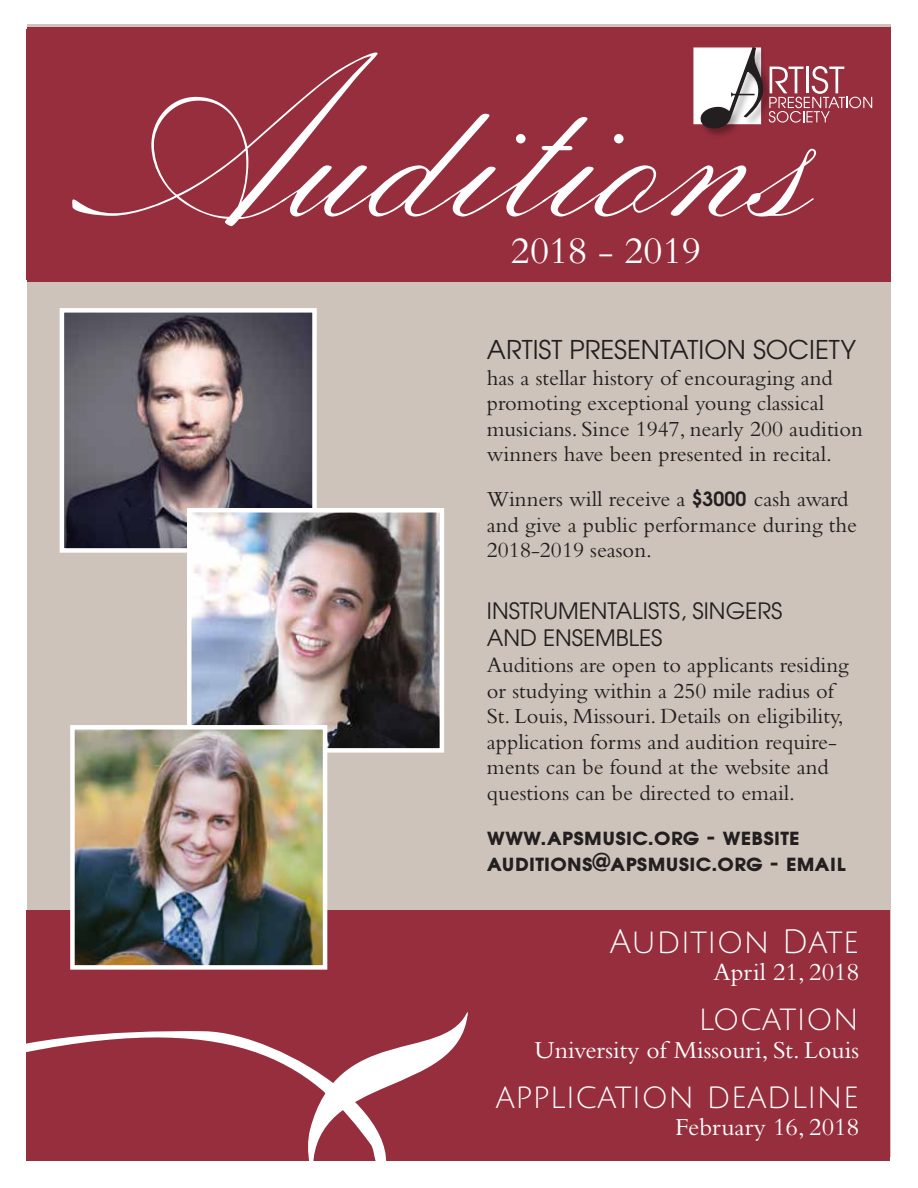
<style>
.page{position:relative;width:918px;height:1188px;background:#fff}
.page>*{position:absolute;margin:0;border:0;box-sizing:border-box;transform-origin:0 0}
.t1{font:252px "AT Sackers Italian Script";color:#fff}
.t2{font:39px "Bembo";color:#fff}
.t3{font:33px "Julius Sans One";color:#fff}
.t4{font:25.8px "Te X Gyre Adventor";color:#231f20}
.t5{font:25.5px "Bembo";color:#fff}
.t6{font:700 24px/25.5px "Te X Gyre Adventor";letter-spacing:-.005em;color:#231f20}
.t7{font:22.5px/25.5px "Bembo";color:#231f20}
.t8{font:22.5px/27px "Te X Gyre Adventor";color:#231f20}
.s1{font-family:"Te X Gyre Adventor";font-weight:700;font-size:19.5px}
</style>
<div class="page">
<div style="left:27px;top:25px;width:864px;height:1132px;background:#cdc3ba"></div>
<div style="left:27px;top:28px;width:864px;height:254px;background:#962e3d"></div>
<div style="left:693px;top:47px;width:68px;height:77px;background:#fff;border:1px solid #fff"></div>
<img style="left:697px;top:47px;width:36px;height:89px">
<svg style="left:699px;top:47px;width:173px;height:83px"></svg>
<div style="left:26px;top:910px;width:864px;height:251px;background:#962e3d"></div>
<svg style="left:26px;top:1012px;width:442px;height:149px"></svg>
<img style="left:65px;top:313px;width:247px;height:235px">
<div style="left:60px;top:308px;width:257px;height:245px;border:4px solid #fff"></div>
<img style="left:192px;top:513px;width:247px;height:235px">
<div style="left:187px;top:508px;width:257px;height:245px;border:4px solid #fff"></div>
<img style="left:75px;top:730px;width:247px;height:235px">
<div style="left:70px;top:725px;width:257px;height:245px;border:4px solid #fff"></div>
<h1 class="t1" style="left:76px;top:7px;width:739px">Auditions</h1>
<h2 class="t2" style="left:511px;top:228px;width:192px">2018 - 2019</h2>
<p class="t4" style="left:487px;top:329px;width:371px">ARTIST PRESENTATION SOCIETY</p>
<p class="t7" style="left:487px;top:365px;width:377px">has a stellar history of encouraging and promoting exceptional young classical musicians. Since 1947, nearly 200 audition winners have been presented in recital.</p>
<p class="t7" style="left:487px;top:486px;width:372px">Winners will receive a <span class="s1">$3000</span> cash award and give a public performance during the<br>2018-2019 season.</p>
<p class="t8" style="left:487px;top:596px;width:297px">INSTRUMENTALISTS, SINGERS<br>AND ENSEMBLES</p>
<p class="t7" style="left:487px;top:652px;width:363px">Auditions are open to applicants residing or studying within a 250 mile radius of St. Louis, Missouri. Details on eligibility, application forms and audition require&shy;ments can be found at the website and questions can be directed to email.</p>
<p class="t6" style="left:487px;top:821px;width:360px">www.apsmusic.org - website auditions@apsmusic.org - email</p>
<h3 class="t3" style="left:609px;top:924px;width:251px">Audition Date</h3>
<p class="t5" style="left:714px;top:957px;width:147px">April 21, 2018</p>
<h3 class="t3" style="left:698px;top:1002px;width:162px">location</h3>
<p class="t5" style="left:535px;top:1035px;width:326px">University of Missouri, St. Louis</p>
<h3 class="t3" style="left:495px;top:1080px;width:365px">application deadline</h3>
<p class="t5" style="left:675px;top:1113px;width:185px">February 16, 2018</p>
</div>
